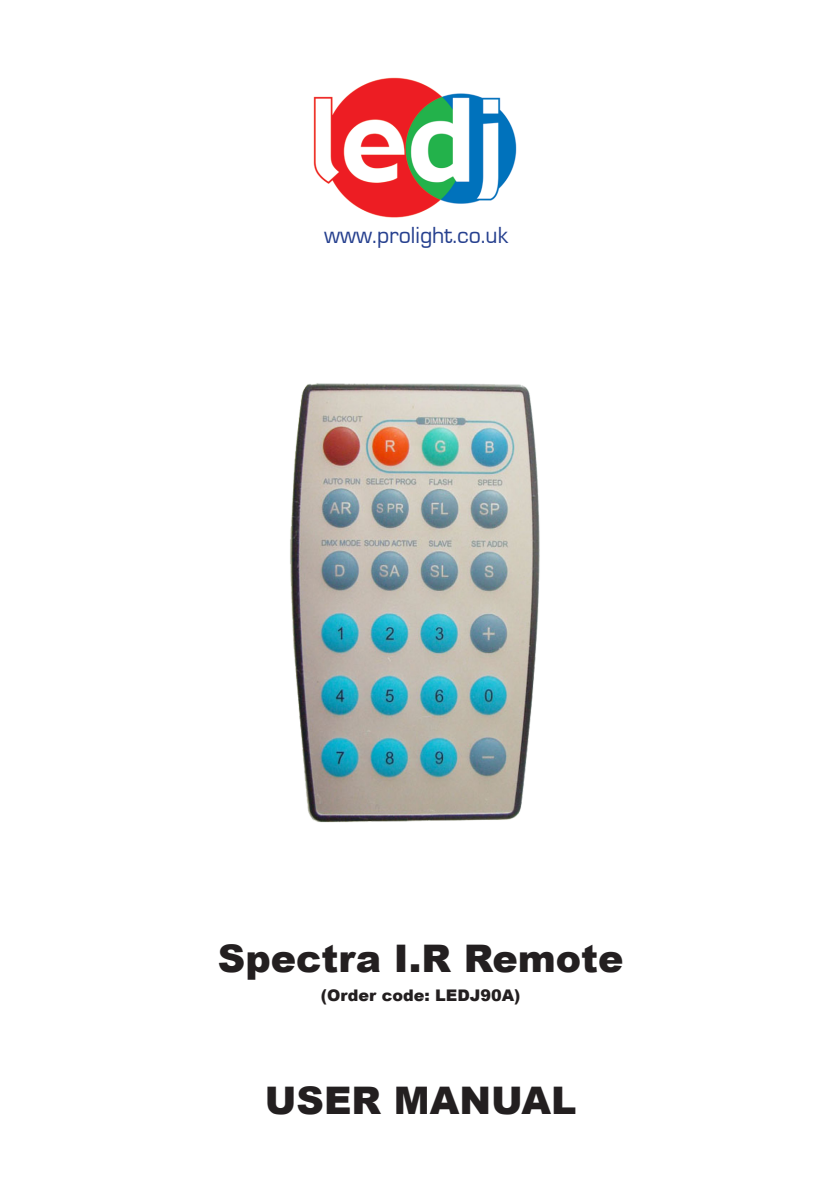
<style>
.page{position:relative;width:840px;height:1191px;background:#fff}
.page>*{position:absolute;margin:0;border:0;box-sizing:border-box;transform-origin:0 0}
.t1{font:900 38px "Arial";color:#231f20}
.t2{font:24px "Eurostile";color:#253f8e}
.t3{font:900 16px "Arial";color:#231f20}
</style>
<div class="page">
<img style="left:313px;top:77px;width:204px;height:141px">
<img style="left:290px;top:383px;width:250px;height:440px">
<p class="t2" style="left:324px;top:223px;width:185px">www.prolight.co.uk</p>
<p class="t1" style="left:218px;top:930px;width:407px">Spectra I.R Remote</p>
<p class="t3" style="left:320px;top:984px;width:201px">(Order code: LEDJ90A)</p>
<p class="t1" style="left:265px;top:1073px;width:313px">USER MANUAL</p>
</div>
